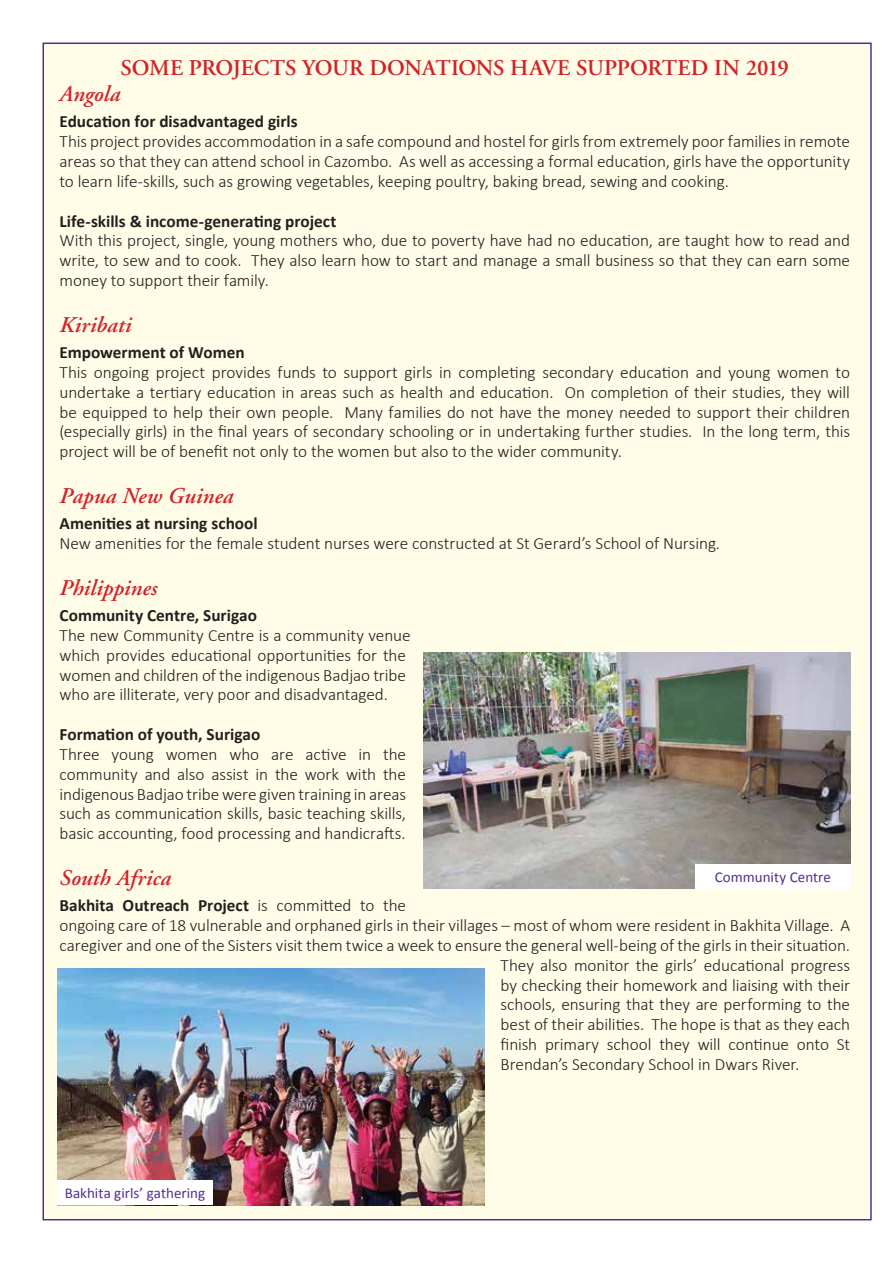
<style>
.page{position:relative;width:893px;height:1263px;background:#fff}
.page>*{position:absolute;margin:0;border:0;box-sizing:border-box;transform-origin:0 0}
.t1{font:italic 600 22.5px "Adobe Garamond";letter-spacing:.005em;color:#d2232a}
.t2{font:600 22.5px "Adobe Garamond";letter-spacing:-.01em;color:#d2232a}
.t3{font:300 17.25px/19.8px "Calibri";letter-spacing:-.005em;color:#231f20;text-align:justify}
.t4{font:700 17.25px "Calibri";color:#231f20}
.t5{font:15px "Calibri";letter-spacing:.005em;color:#522e91}
.s1{font-weight:300}
</style>
<div class="page">
<div style="left:43px;top:43px;width:829px;height:1177px;background:#fffde7;border:2px solid #522e91"></div>
<img style="left:57px;top:969px;width:427px;height:236px">
<div style="left:57px;top:1181px;width:156px;height:24px;background:#fff"></div>
<img style="left:424px;top:653px;width:426px;height:236px">
<div style="left:695px;top:864px;width:155px;height:25px;background:#fff"></div>
<h1 class="t2" style="left:121px;top:56px;width:670px">SOME PROJECTS YOUR DONATIONS HAVE SUPPORTED IN 2019</h1>
<h1 class="t1" style="left:60px;top:82px;width:62px">Angola</h1>
<p class="t4" style="left:60px;top:111px;width:240px">Education for disadvantaged girls</p>
<p class="t3" style="left:60px;top:131px;width:792px">This project provides accommodation in a safe compound and hostel for girls from extremely poor families in remote areas so that they can attend school in Cazombo. As well as accessing a formal education, girls have the opportunity to learn life-skills, such as growing vegetables, keeping poultry, baking bread, sewing and cooking.</p>
<p class="t4" style="left:60px;top:210px;width:278px">Life-skills &amp; income-generating project</p>
<p class="t3" style="left:60px;top:231px;width:792px">With this project, single, young mothers who, due to poverty have had no education, are taught how to read and write, to sew and to cook. They also learn how to start and manage a small business so that they can earn some money to support their family.</p>
<h1 class="t1" style="left:60px;top:312px;width:73px">Kiribati</h1>
<p class="t4" style="left:60px;top:342px;width:187px">Empowerment of Women</p>
<p class="t3" style="left:60px;top:362px;width:792px">This ongoing project provides funds to support girls in completing secondary education and young women to undertake a tertiary education in areas such as health and education. On completion of their studies, they will be equipped to help their own people. Many families do not have the money needed to support their children (especially girls) in the final years of secondary schooling or in undertaking further studies. In the long term, this project will be of benefit not only to the women but also to the wider community.</p>
<h1 class="t1" style="left:60px;top:483px;width:175px">Papua New Guinea</h1>
<p class="t4" style="left:60px;top:513px;width:200px">Amenities at nursing school</p>
<p class="t3" style="left:60px;top:533px;width:662px">New amenities for the female student nurses were constructed at St Gerard’s School of Nursing.</p>
<h1 class="t1" style="left:60px;top:575px;width:99px">Philippines</h1>
<p class="t4" style="left:60px;top:604px;width:199px">Community Centre, Surigao</p>
<p class="t3" style="left:60px;top:625px;width:352px;text-align:left">The new Community Centre is a community venue which provides educational opportunities for the women and children of the indigenous Badjao tribe who are illiterate, very poor and disadvantaged.</p>
<p class="t4" style="left:60px;top:724px;width:202px">Formation of youth, Surigao</p>
<p class="t3" style="left:60px;top:744px;width:348px">Three young women who are active in the community and also assist in the work with the indigenous Badjao tribe were given training in areas such as communication skills, basic teaching skills, basic accounting, food processing and handicrafts.</p>
<h1 class="t1" style="left:60px;top:865px;width:113px">South Africa</h1>
<p class="t4" style="left:60px;top:895px;width:348px">Bakhita Outreach Project <span class="s1">is committed to the</span></p>
<p class="t3" style="left:60px;top:915px;width:792px">ongoing care of 18 vulnerable and orphaned girls in their villages – most of whom were resident in Bakhita Village. A</p>
<p class="t3" style="left:60px;top:935px;width:792px">caregiver and one of the Sisters visit them twice a week to ensure the general well-being of the girls in their situation.</p>
<p class="t3" style="left:501px;top:955px;width:351px">They also monitor the girls’ educational progress</p>
<p class="t3" style="left:501px;top:975px;width:351px">by checking their homework and liaising with their</p>
<p class="t3" style="left:501px;top:994px;width:351px">schools, ensuring that they are performing to the</p>
<p class="t3" style="left:501px;top:1014px;width:351px">best of their abilities. The hope is that as they each</p>
<p class="t3" style="left:501px;top:1034px;width:351px">finish primary school they will continue onto St</p>
<p class="t3" style="left:501px;top:1054px;width:300px">Brendan’s Secondary School in Dwars River.</p>
<p class="t5" style="left:715px;top:868px;width:118px">Community Centre</p>
<p class="t5" style="left:65px;top:1184px;width:142px">Bakhita girls’ gathering</p>
</div>
